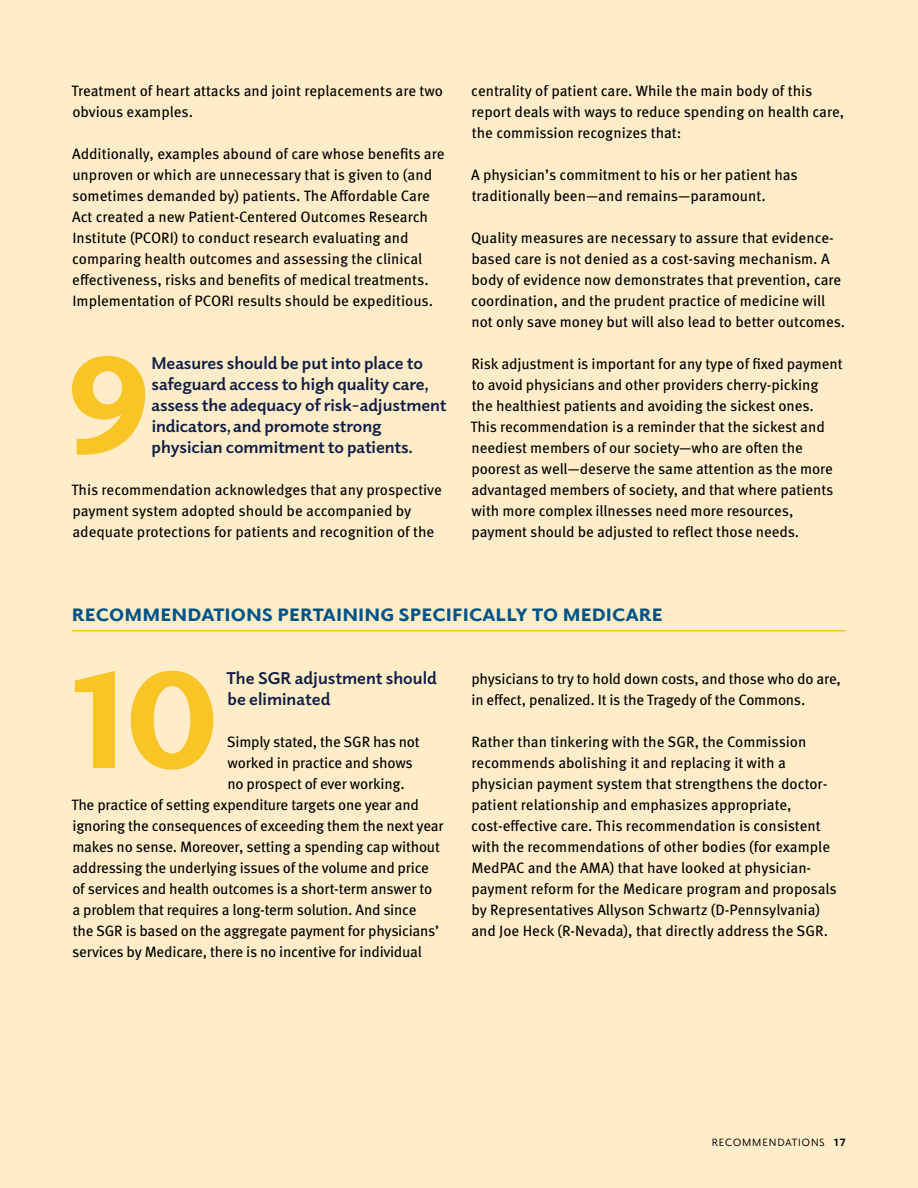
<style>
.page{position:relative;width:918px;height:1188px;background:#feedc8}
.page>*{position:absolute;margin:0;border:0;box-sizing:border-box;transform-origin:0 0}
.t1{font:900 139.65px "Elido";color:#f9c426}
.t2{font:700 25.5px "Elido";letter-spacing:-.02em;color:#005388}
.t3{font:700 17.25px/21px "Elido";letter-spacing:-.005em;color:#101d46}
.t4{font:15px/21px "Meta OT";letter-spacing:-.005em;color:#000}
.t5{font:15px "Elido";letter-spacing:.02em;color:#000}
.s1{font-weight:600}
</style>
<div class="page">
<hr style="left:72px;top:630px;width:774px;height:2px;background:#f9c426">
<p class="t4" style="left:71px;top:80px;width:373px">Treatment of heart attacks and joint replacements are two obvious examples.</p>
<p class="t4" style="left:72px;top:143px;width:374px">Additionally, examples abound of care whose benefits are unproven or which are unnecessary that is given to (and sometimes demanded by) patients. The Affordable Care Act created a new Patient-Centered Outcomes Research Institute (PCORI) to conduct research evaluating and comparing health outcomes and assessing the clinical effectiveness, risks and benefits of medical treatments.<br>Implementation of PCORI results should be expeditious.</p>
<h1 class="t1" style="left:66px;top:310px;width:86px">9</h1>
<p class="t3" style="left:152px;top:352px;width:297px">Measures should be put into place to safeguard access to high quality care, assess the adequacy of risk-adjustment indicators, and promote strong physician commitment to patients.</p>
<p class="t4" style="left:71px;top:479px;width:372px">This recommendation acknowledges that any prospective payment system adopted should be accompanied by adequate protections for patients and recognition of the</p>
<p class="t4" style="left:471px;top:80px;width:375px">centrality of patient care. While the main body of this report deals with ways to reduce spending on health care, the commission recognizes that:</p>
<p class="t4" style="left:471px;top:164px;width:328px">A physician’s commitment to his or her patient has traditionally been—and remains—paramount.</p>
<p class="t4" style="left:471px;top:227px;width:376px">Quality measures are necessary to assure that evidence&shy;based care is not denied as a cost-saving mechanism. A body of evidence now demonstrates that prevention, care coordination, and the prudent practice of medicine will not only save money but will also lead to better outcomes.</p>
<p class="t4" style="left:470px;top:353px;width:374px">Risk adjustment is important for any type of fixed payment to avoid physicians and other providers cherry-picking<br>the healthiest patients and avoiding the sickest ones.<br>This recommendation is a reminder that the sickest and neediest members of our society—who are often the poorest as well—deserve the same attention as the more advantaged members of society, and that where patients with more complex illnesses need more resources, payment should be adjusted to reflect those needs.</p>
<h2 class="t2" style="left:72px;top:595px;width:593px">Recommendations Pertaining Specifically to Medicare</h2>
<h1 class="t1" style="left:67px;top:625px;width:153px">10</h1>
<p class="t3" style="left:226px;top:667px;width:212px">The SGR adjustment should be eliminated</p>
<p class="t4" style="left:227px;top:731px;width:194px">Simply stated, the SGR has not</p>
<p class="t4" style="left:228px;top:752px;width:187px">worked in practice and shows</p>
<p class="t4" style="left:227px;top:773px;width:179px">no prospect of ever working.</p>
<p class="t4" style="left:71px;top:794px;width:349px">The practice of setting expenditure targets one year and</p>
<p class="t4" style="left:72px;top:815px;width:373px">ignoring the consequences of exceeding them the next year</p>
<p class="t4" style="left:73px;top:836px;width:369px">makes no sense. Moreover, setting a spending cap without</p>
<p class="t4" style="left:72px;top:857px;width:358px">addressing the underlying issues of the volume and price</p>
<p class="t4" style="left:72px;top:878px;width:361px">of services and health outcomes is a short-term answer to</p>
<p class="t4" style="left:72px;top:899px;width:346px">a problem that requires a long-term solution. And since</p>
<p class="t4" style="left:73px;top:920px;width:368px">the SGR is based on the aggregate payment for physicians’</p>
<p class="t4" style="left:72px;top:941px;width:351px">services by Medicare, there is no incentive for individual</p>
<p class="t4" style="left:471px;top:668px;width:371px">physicians to try to hold down costs, and those who do are, in effect, penalized. It is the Tragedy of the Commons.</p>
<p class="t4" style="left:471px;top:731px;width:367px">Rather than tinkering with the SGR, the Commission recommends abolishing it and replacing it with a physician payment system that strengthens the doctor&shy;patient relationship and emphasizes appropriate, cost-effective care. This recommendation is consistent with the recommendations of other bodies (for example MedPAC and the AMA) that have looked at physician&shy;payment reform for the Medicare program and proposals by Representatives Allyson Schwartz (D-Pennsylvania) and Joe Heck (R-Nevada), that directly address the SGR.</p>
<p class="t5" style="left:711px;top:1131px;width:136px">Recommendations <span class="s1">17</span></p>
</div>
